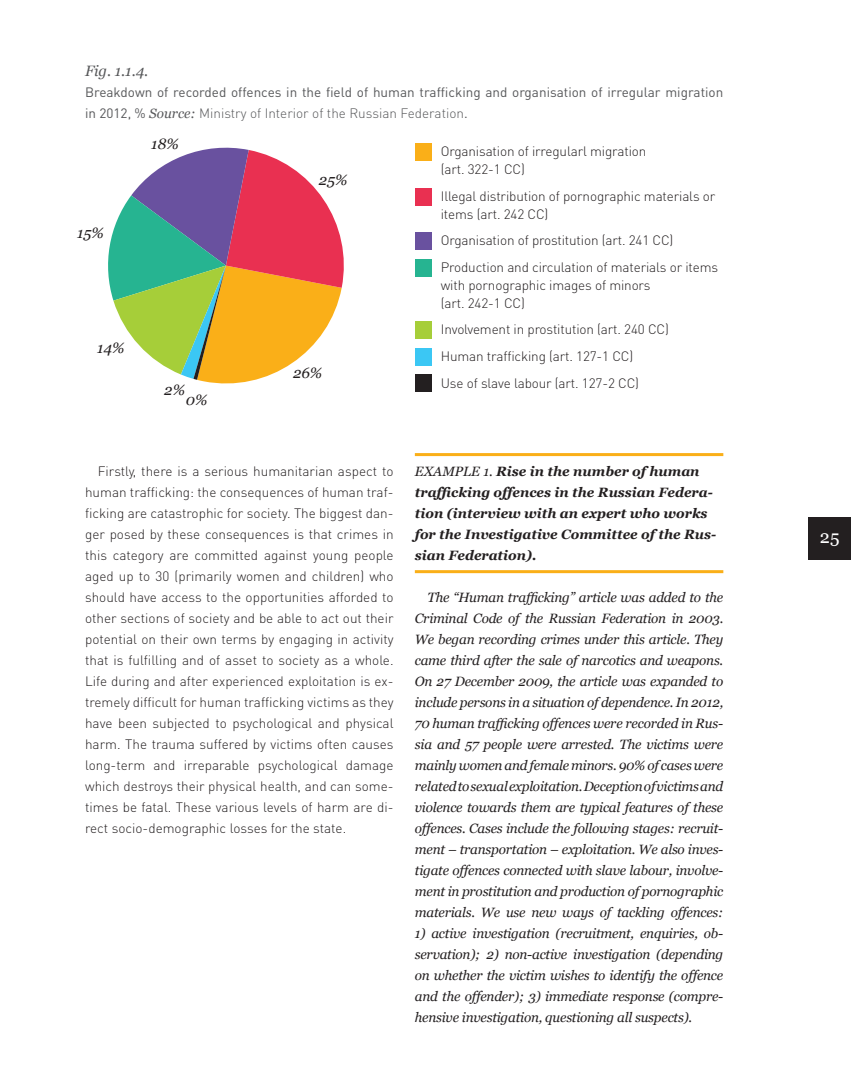
<style>
.page{position:relative;width:851px;height:1085px;background:#fff}
.page>*{position:absolute;margin:0;border:0;box-sizing:border-box;transform-origin:0 0}
.t1{font:18px "Georgia";color:#fff}
.t2{font:italic 15px "Georgia";color:#231f20}
.t3{font:italic 15px "Georgia";color:#57585a}
.t4{font:300 13.5px/21px "DIN Pro";letter-spacing:-.01em;color:#231f20}
.t5{font:italic 13.5px/21px "Georgia";letter-spacing:-.015em;color:#231f20;text-align:justify}
.t6{font:italic 700 13.5px/21px "Georgia";color:#231f20}
.t7{font:13.5px/21px "DIN Pro";color:#57585a}
.s1{font-family:"Georgia";font-style:italic}
.s2{font-weight:300}
.s3{font-weight:400}
</style>
<div class="page">
<div style="left:808px;top:517px;width:42px;height:42px;background:#231f20"></div>
<svg style="left:108px;top:147px;width:236px;height:237px"></svg>
<div style="left:415px;top:189px;width:16px;height:17px;background:#e93051"></div>
<div style="left:415px;top:233px;width:16px;height:17px;background:#69519f"></div>
<div style="left:415px;top:259px;width:16px;height:17px;background:#26b491"></div>
<div style="left:415px;top:322px;width:16px;height:17px;background:#a6ce39"></div>
<div style="left:415px;top:348px;width:16px;height:17px;background:#3bc7f4"></div>
<div style="left:415px;top:374px;width:16px;height:17px;background:#231f20"></div>
<div style="left:415px;top:143px;width:16px;height:17px;background:#faaf18"></div>
<hr style="left:415px;top:453px;width:308px;height:3px;background:#faaf18">
<hr style="left:415px;top:570px;width:308px;height:3px;background:#faaf18">
<p class="t3" style="left:85px;top:60px;width:65px">Fig. 1.1.4.</p>
<p class="t7" style="left:85px;top:82px;width:639px">Breakdown of recorded offences in the field of human trafficking and organisation of irregular migration in 2012, % <span class="s1">Source:</span> <span class="s2">Ministry of Interior of the Russian Federation</span>.</p>
<p class="t4" style="left:441px;top:142px;width:207px;line-height:18px">Оrganisation of irregularl migration (art. 322-1 CC)</p>
<p class="t4" style="left:441px;top:187px;width:276px;line-height:18px">Illegal distribution of pornographic materials or items (art. 242 CC)</p>
<p class="t4" style="left:441px;top:227px;width:279px;line-height:26.5px">Organisation of prostitution (art. 241 CC)<br>Production and circulation of materials or items</p>
<p class="t4" style="left:441px;top:276px;width:211px;line-height:18px">with pornographic images of minors (art. 242-1 CC)</p>
<p class="t4" style="left:441px;top:316px;width:230px;line-height:26.5px">Involvement in prostitution (art. 240 CC)<br>Human trafficking (art. 127-1 CC)<br>Use of slave labour (art. 127-2 CC)</p>
<p class="t2" style="left:151px;top:132px;width:29px">18%</p>
<p class="t2" style="left:319px;top:169px;width:30px">25%</p>
<p class="t2" style="left:77px;top:221px;width:28px">15%</p>
<p class="t2" style="left:97px;top:337px;width:29px">14%</p>
<p class="t2" style="left:293px;top:362px;width:31px">26%</p>
<p class="t2" style="left:164px;top:378px;width:22px">2%</p>
<p class="t2" style="left:186px;top:389px;width:23px">0%</p>
<p class="t6" style="left:415px;top:460px;width:303px;text-indent:68px"><span class="s3">1.</span> Rise in the number of human trafficking offences in the Russian Federa&shy;tion (interview with an expert who works for the Investigative Committee of the Rus&shy;sian Federation).</p>
<p class="t5" style="left:415px;top:586px;width:310px;text-indent:13px">The “Human trafficking” article was added to the Criminal Code of the Russian Federation in 2003.<br>We began recording crimes under this article. They came third after the sale of narcotics and weapons.<br>On 27 December 2009, the article was expanded to include persons in a situation of dependence. In 2012, 70 human trafficking offences were recorded in Rus&shy;sia and 57 people were arrested. The victims were mainly women and female minors. 90% of cases were related to sexual exploitation. Deception of victims and violence towards them are typical features of these offences. Cases include the following stages: recruit&shy;ment – transportation – exploitation. We also inves&shy;tigate offences connected with slave labour, involve&shy;ment in prostitution and production of pornographic materials. We use new ways of tackling offences:</p>
<p class="t5" style="left:415px;top:922px;width:310px">1) active investigation (recruitment, enquiries, ob&shy;servation); 2) non-active investigation (depending on whether the victim wishes to identify the offence and the offender); 3) immediate response (compre&shy;hensive investigation, questioning all suspects).</p>
<p class="t4" style="left:85px;top:460px;width:310px;text-align:justify;text-indent:13px">Firstly, there is a serious humanitarian aspect to human trafficking: the consequences of human traf&shy;ficking are catastrophic for society. The biggest dan&shy;ger posed by these consequences is that crimes in this category are committed against young people aged up to 30 (primarily women and children) who should have access to the opportunities afforded to other sections of society and be able to act out their potential on their own terms by engaging in activity that is fulfilling and of asset to society as a whole.<br>Life during and after experienced exploitation is ex&shy;tremely difficult for human trafficking victims as they have been subjected to psychological and physical harm. The trauma suffered by victims often causes long-term and irreparable psychological damage which destroys their physical health, and can some&shy;times be fatal. These various levels of harm are di&shy;rect socio-demographic losses for the state.</p>
<p class="t5" style="left:415px;top:460px;width:30px">Example</p>
<h1 class="t1" style="left:819px;top:523px;width:21px">25</h1>
</div>
